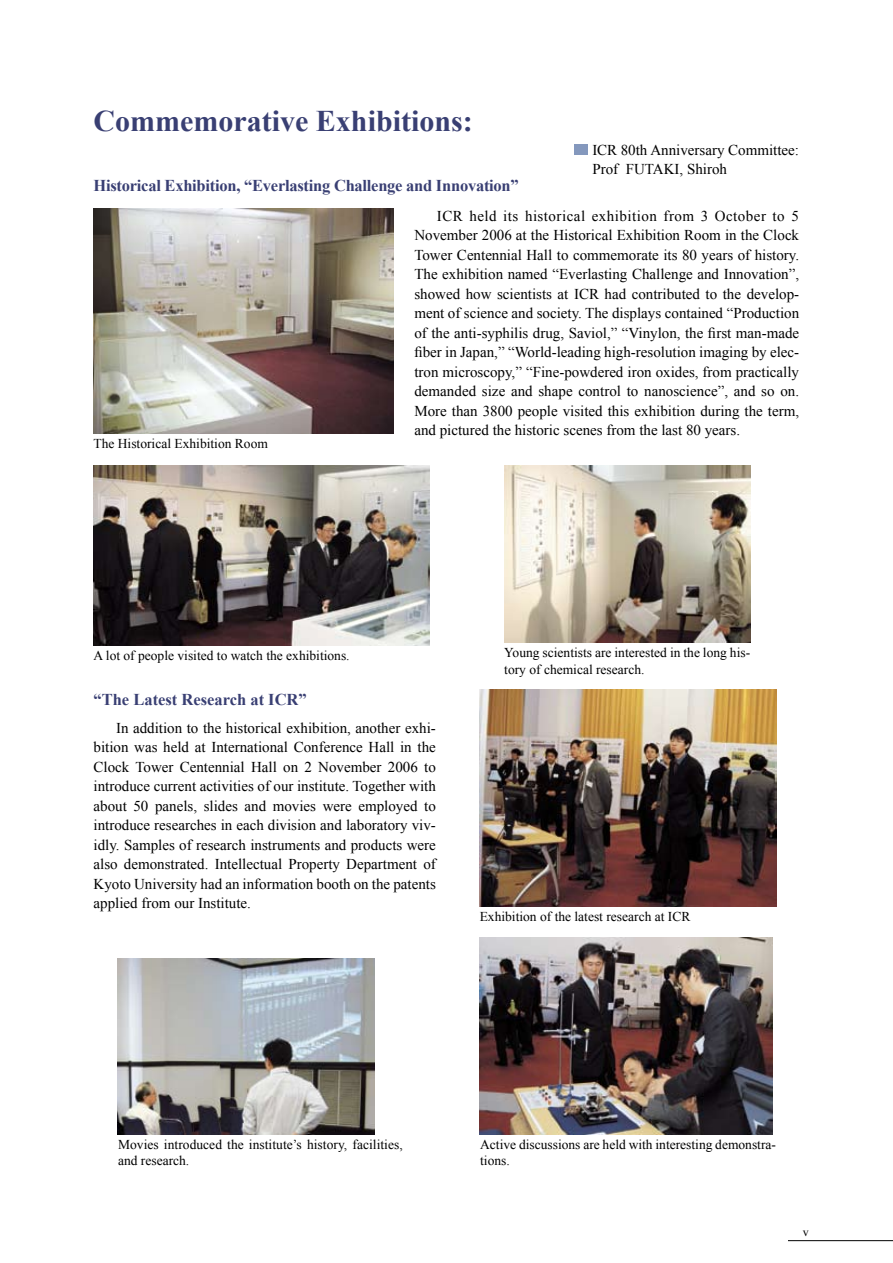
<style>
.page{position:relative;width:893px;height:1263px;background:#fff}
.page>*{position:absolute;margin:0;border:0;box-sizing:border-box;transform-origin:0 0}
.t1{font:700 30px "Times New Roman";color:#393f73}
.t2{font:700 16.5px "Times New Roman";letter-spacing:-.015em;color:#393f73}
.t3{font:15px/19.5px "Times New Roman";color:#000;text-align:justify}
.t4{font:13.5px/16.5px "Times New Roman";color:#000}
</style>
<div class="page">
<hr style="left:788px;top:1240px;width:105px;height:1px;background:#000">
<div style="left:574px;top:144px;width:14px;height:11px;background:#8498bd"></div>
<img style="left:94px;top:209px;width:299px;height:224px">
<img style="left:94px;top:465px;width:336px;height:180px">
<img style="left:504px;top:465px;width:246px;height:178px">
<img style="left:480px;top:690px;width:296px;height:217px">
<img style="left:480px;top:937px;width:292px;height:197px">
<img style="left:118px;top:958px;width:257px;height:176px">
<h1 class="t1" style="left:94px;top:100px;width:381px">Commemorative Exhibitions:</h1>
<p class="t3" style="left:592px;top:140px;width:208px">ICR 80th Anniversary Committee:<br>Prof FUTAKI, Shiroh</p>
<p class="t3" style="left:414px;top:206px;width:386px;text-indent:22px">ICR held its historical exhibition from 3 October to 5<br>November 2006 at the Historical Exhibition Room in the Clock Tower Centennial Hall to commemorate its 80 years of history.<br>The exhibition named “Everlasting Challenge and Innovation”, showed how scientists at ICR had contributed to the develop&shy;ment of science and society. The displays contained “Production of the anti-syphilis drug, Saviol,” “Vinylon, the first man-made fiber in Japan,” “World-leading high-resolution imaging by elec&shy;tron microscopy,” “Fine-powdered iron oxides, from practically demanded size and shape control to nanoscience”, and so on.<br>More than 3800 people visited this exhibition during the term, and pictured the historic scenes from the last 80 years.</p>
<p class="t2" style="left:94px;top:174px;width:427px">Historical Exhibition, “Everlasting Challenge and Innovation”</p>
<p class="t4" style="left:94px;top:435px;width:176px">The Historical Exhibition Room</p>
<p class="t4" style="left:94px;top:646px;width:258px">A lot of people visited to watch the exhibitions.</p>
<p class="t4" style="left:504px;top:644px;width:247px">Young scientists are interested in the long his&shy;tory of chemical research.</p>
<p class="t2" style="left:94px;top:688px;width:215px">“The Latest Research at ICR”</p>
<p class="t3" style="left:94px;top:717px;width:344px;text-indent:22px">In addition to the historical exhibition, another exhi&shy;bition was held at International Conference Hall in the Clock Tower Centennial Hall on 2 November 2006 to introduce current activities of our institute. Together with about 50 panels, slides and movies were employed to introduce researches in each division and laboratory viv&shy;idly. Samples of research instruments and products were also demonstrated. Intellectual Property Department of Kyoto University had an information booth on the patents applied from our Institute.</p>
<p class="t4" style="left:480px;top:908px;width:212px">Exhibition of the latest research at ICR</p>
<p class="t4" style="left:118px;top:1136px;width:286px">Movies introduced the institute’s history, facilities, and research.</p>
<p class="t4" style="left:480px;top:1136px;width:297px">Active discussions are held with interesting demonstra&shy;tions.</p>
</div>
